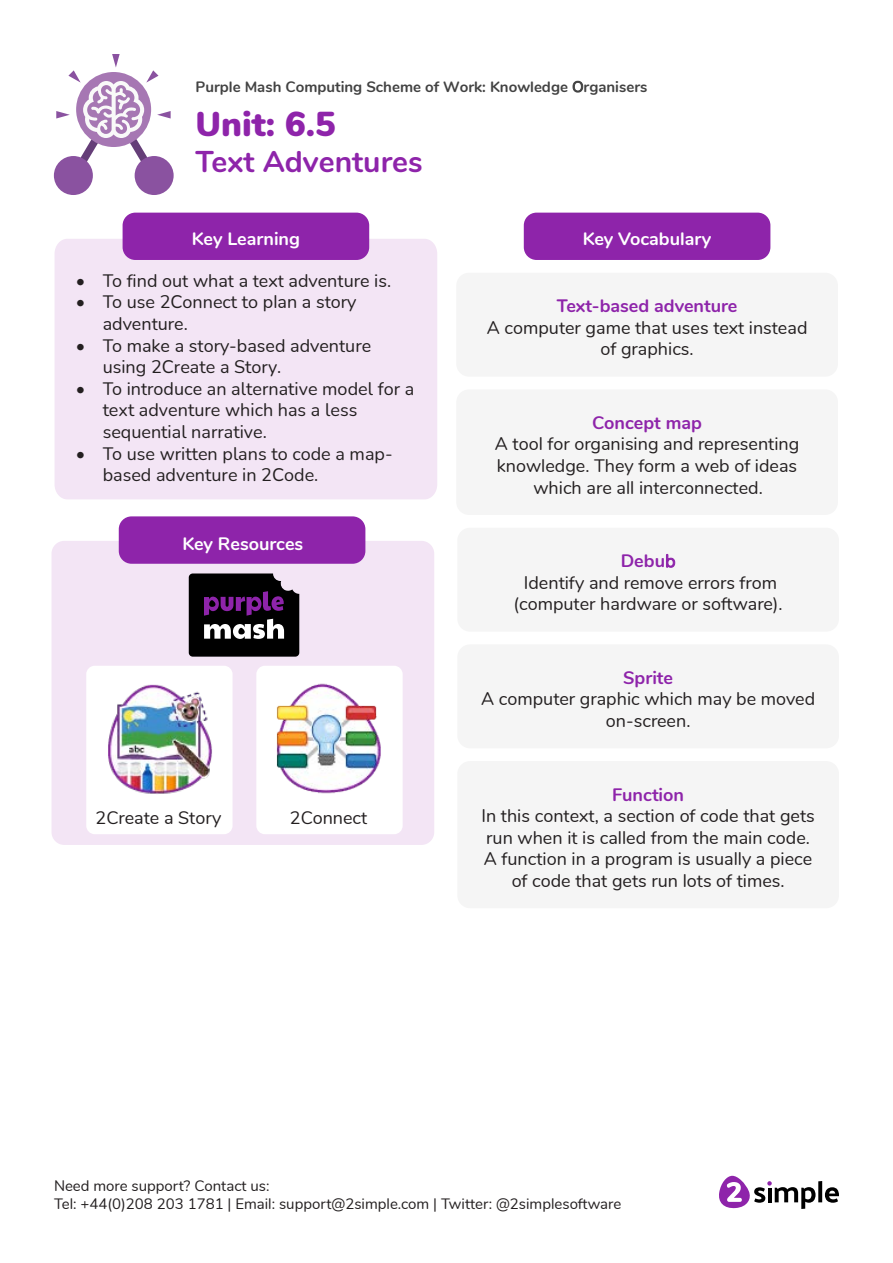
<style>
.page{position:relative;width:893px;height:1263px;background:#fff}
.page>*{position:absolute;margin:0;border:0;box-sizing:border-box;transform-origin:0 0}
.t1{font:900 34.5px "Nunito";color:#8e24aa}
.t2{font:700 30px "Nunito";color:#8e24aa}
.t3{font:18px/21.6px "Nunito";color:#231f20;text-align:center}
.t4{font:700 18px "Nunito";color:#fff}
.t5{font:15px/18px "Nunito";color:#231f20}
.t6{font:700 15px "Nunito";color:#424242}
.s1{font-weight:400}
.s2{font-weight:700;color:#8e24aa}
.s3{color:#8e24aa}
</style>
<div class="page">
<svg style="left:818px;top:1181px;width:4px;height:21px"></svg>
<svg style="left:825px;top:1187px;width:14px;height:16px"></svg>
<svg style="left:719px;top:1176px;width:96px;height:33px"></svg>
<div style="left:55px;top:239px;width:382px;height:260px;background:#f3e5f5"></div>
<div style="left:123px;top:213px;width:246px;height:47px;background:#8e24aa;border-radius:13px"></div>
<div style="left:54px;top:156px;width:39px;height:39px;background:#8a52a0;border-radius:50%"></div>
<div style="left:135px;top:156px;width:39px;height:39px;background:#8a52a0;border-radius:50%"></div>
<svg style="left:56px;top:54px;width:115px;height:133px"></svg>
<div style="left:524px;top:213px;width:246px;height:47px;background:#8e24aa;border-radius:13px"></div>
<div style="left:456px;top:273px;width:382px;height:104px;background:#f5f5f5;border-radius:13px"></div>
<div style="left:456px;top:389px;width:382px;height:126px;background:#f5f5f5;border-radius:13px"></div>
<div style="left:457px;top:528px;width:382px;height:104px;background:#f5f5f5;border-radius:13px"></div>
<div style="left:457px;top:644px;width:382px;height:104px;background:#f5f5f5;border-radius:13px"></div>
<div style="left:457px;top:761px;width:382px;height:147px;background:#f5f5f5;border-radius:13px"></div>
<div style="left:52px;top:541px;width:382px;height:304px;background:#f3e5f5;border-radius:13px"></div>
<div style="left:119px;top:516px;width:246px;height:48px;background:#8e24aa;border-radius:13px"></div>
<svg style="left:189px;top:573px;width:110px;height:84px"></svg>
<div style="left:86px;top:666px;width:147px;height:168px;background:#fff;border-radius:9px"></div>
<div style="left:256px;top:666px;width:147px;height:168px;background:#fff;border-radius:9px"></div>
<img style="left:276px;top:683px;width:105px;height:111px">
<img style="left:108px;top:684px;width:104px;height:110px">
<p class="t6" style="left:196px;top:76px;width:453px">Purple Mash Computing Scheme of Work: Knowledge <span class="s1">O</span>rganisers</p>
<p class="t1" style="left:196px;top:98px;width:142px">Unit: 6.5</p>
<p class="t2" style="left:196px;top:139px;width:229px">Text Adventures</p>
<p class="t4" style="left:192px;top:226px;width:110px">Key Learning</p>
<p class="t4" style="left:583px;top:226px;width:130px">Key Vocabulary</p>
<p class="t3" style="left:76px;top:269px;width:317px">• To find out what a text adventure is.</p>
<p class="t3" style="left:103px;top:290px;width:255px;text-align:left;text-indent:-27px">• To use 2Connect to plan a story adventure.</p>
<p class="t3" style="left:103px;top:333px;width:270px;text-align:left;text-indent:-27px">• To make a story-based adventure using 2Create a Story.</p>
<p class="t3" style="left:103px;top:377px;width:313px;text-align:left;text-indent:-27px">• To introduce an alternative model for a text adventure which has a less sequential narrative.</p>
<p class="t3" style="left:103px;top:441px;width:291px;text-align:left;text-indent:-27px">• To use written plans to code a map&shy;based adventure in 2Code.</p>
<p class="t4" style="left:182px;top:530px;width:122px">Key Resources</p>
<p class="t3" style="left:96px;top:806px;width:127px">2Create a Story</p>
<p class="t3" style="left:290px;top:806px;width:79px">2Connect</p>
<p class="t3" style="left:487px;top:294px;width:322px"><span class="s2">Text-based adventure<br></span>A computer game that uses text instead of graphics.</p>
<p class="t3" style="left:495px;top:411px;width:306px"><span class="s2">Concept map<br></span>A tool for organising and representing knowledge. They form a web of ideas which are all interconnected.</p>
<p class="t3" style="left:514px;top:549px;width:271px"><span class="s2">Debu</span><span class="s3">b<br></span>Identify and remove errors from (computer hardware or software).</p>
<p class="t3" style="left:481px;top:666px;width:336px"><span class="s2">Sprite<br></span>A computer graphic which may be moved on-screen.</p>
<p class="t3" style="left:481px;top:782px;width:335px"><span class="s2">Function<br></span>In this context, a section of code that gets run when it is called from the main code.<br>A function in a program is usually a piece of code that gets run lots of times.</p>
<p class="t5" style="left:54px;top:1176px;width:569px">Need more support? Contact us:<br>Tel: +44(0)208 203 1781 | Email: support@2simple.com | Twitter: @2simplesoftware</p>
</div>
